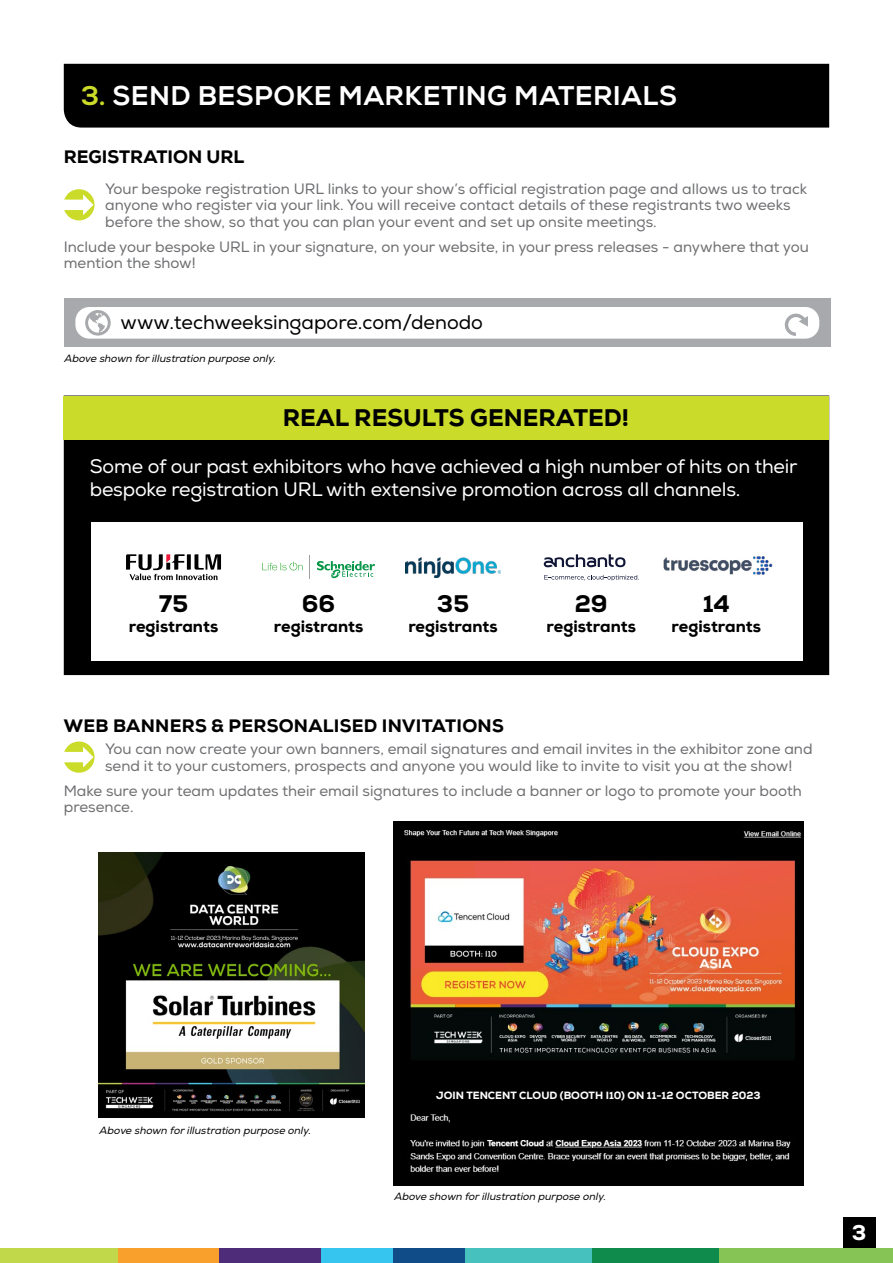
<style>
.page{position:relative;width:893px;height:1263px;background:#fff}
.page>*{position:absolute;margin:0;border:0;box-sizing:border-box;transform-origin:0 0}
.t1{font:800 27px "Nexa";letter-spacing:.01em;color:#fff}
.t2{font:800 24px "Nexa";color:#000}
.t3{font:800 21.3px "Nexa";color:#fff}
.t4{font:19.65px "Nexa";color:#000}
.t5{font:19.5px/23.4px "Nexa";letter-spacing:-.01em;color:#fff}
.t6{font:800 18px "Nexa";letter-spacing:.015em;color:#000}
.t7{font:800 16.5px "Nexa";color:#000}
.t8{font:15px/16.5px "Nexa";color:#6d6e71}
.t9{font:italic 10.5px "Nexa";color:#000}
.t10{font:800 10.5px "Nexa";color:#fff}
.s1{color:#cbdb2a}
</style>
<div class="page">
<div style="left:65px;top:396px;width:763px;height:278px;background:#000"></div>
<div style="left:64px;top:395px;width:765px;height:280px;border:2px solid #000"></div>
<div style="left:91px;top:522px;width:711px;height:138px;background:#fff"></div>
<div style="left:64px;top:396px;width:765px;height:43px;background:#cbdb2a"></div>
<svg style="left:64px;top:189px;width:31px;height:31px"></svg>
<div style="left:843px;top:1216px;width:32px;height:32px;background:#000"></div>
<div style="left:64px;top:298px;width:766px;height:49px;background:#a7a9ac"></div>
<div style="left:75px;top:307px;width:744px;height:32px;background:#fff;border-radius:14px"></div>
<svg style="left:85px;top:310px;width:26px;height:26px"></svg>
<svg style="left:785px;top:314px;width:23px;height:22px"></svg>
<svg style="left:64px;top:741px;width:31px;height:32px"></svg>
<img style="left:99px;top:852px;width:265px;height:266px">
<img style="left:394px;top:821px;width:409px;height:365px">
<div style="left:64px;top:64px;width:765px;height:64px;background:#000"></div>
<div style="left:0;top:1248px;width:119px;height:15px;background:#c0d849"></div>
<div style="left:119px;top:1248px;width:101px;height:15px;background:#f99f2c"></div>
<div style="left:220px;top:1248px;width:101px;height:15px;background:#4e2c7a"></div>
<div style="left:321px;top:1248px;width:72px;height:15px;background:#36c5ee"></div>
<div style="left:393px;top:1248px;width:72px;height:15px;background:#104c88"></div>
<div style="left:465px;top:1248px;width:127px;height:15px;background:#47c1bd"></div>
<div style="left:592px;top:1248px;width:127px;height:15px;background:#0f8b4b"></div>
<div style="left:719px;top:1248px;width:174px;height:15px;background:#86c555"></div>
<svg style="left:126px;top:554px;width:95px;height:26px"></svg>
<svg style="left:262px;top:562px;width:41px;height:8px"></svg>
<svg style="left:317px;top:561px;width:58px;height:18px"></svg>
<img style="left:406px;top:557px;width:95px;height:20px">
<svg style="left:544px;top:554px;width:81px;height:14px"></svg>
<svg style="left:544px;top:575px;width:95px;height:5px"></svg>
<img style="left:663px;top:556px;width:110px;height:18px">
<div style="left:426px;top:1085px;width:345px;height:20px;background:#000"></div>
<h1 class="t1" style="left:81px;top:79px;width:598px"><span class="s1">3.</span> SEND BESPOKE MARKETING MATERIALS</h1>
<p class="t6" style="left:64px;top:145px;width:182px">REGISTRATION URL</p>
<p class="t8" style="left:105px;top:181px;width:703px">Your bespoke registration URL links to your show’s official registration page and allows us to track anyone who register via your link. You will receive contact details of these registrants two weeks before the show, so that you can plan your event and set up onsite meetings.</p>
<p class="t8" style="left:64px;top:239px;width:747px">Include your bespoke URL in your signature, on your website, in your press releases - anywhere that you mention the show!</p>
<h3 class="t4" style="left:121px;top:310px;width:364px">www.techweeksingapore.com/denodo</h3>
<p class="t9" style="left:64px;top:352px;width:216px">Above shown forillustration purpose only.</p>
<h2 class="t2" style="left:283px;top:402px;width:348px">REAL RESULTS GENERATED!</h2>
<h3 class="t5" style="left:90px;top:454px;width:709px">Some of our past exhibitors who have achieved a high number of hits on their bespoke registration URL with extensive promotion across all channels.</h3>
<h2 class="t2" style="left:159px;top:588px;width:31px">75</h2>
<p class="t7" style="left:129px;top:615px;width:91px">registrants</p>
<h2 class="t2" style="left:302px;top:588px;width:35px">66</h2>
<p class="t7" style="left:274px;top:615px;width:91px">registrants</p>
<h2 class="t2" style="left:437px;top:588px;width:34px">35</h2>
<p class="t7" style="left:408px;top:615px;width:91px">registrants</p>
<h2 class="t2" style="left:575px;top:588px;width:34px">29</h2>
<p class="t7" style="left:547px;top:615px;width:91px">registrants</p>
<h2 class="t2" style="left:703px;top:588px;width:29px">14</h2>
<p class="t7" style="left:672px;top:615px;width:91px">registrants</p>
<p class="t6" style="left:64px;top:715px;width:441px">WEB BANNERS &amp; PERSONALISED INVITATIONS</p>
<p class="t8" style="left:105px;top:741px;width:709px">You can now create your own banners, email signatures and email invites in the exhibitor zone and send it to your customers, prospects and anyone you would like to invite to visit you at the show!</p>
<p class="t8" style="left:64px;top:782px;width:739px">Make sure your team updates their email signatures to include a banner or logo to promote your booth presence.</p>
<p class="t9" style="left:99px;top:1124px;width:216px">Above shown forillustration purpose only.</p>
<p class="t10" style="left:436px;top:1088px;width:326px">JOIN TENCENT CLOUD (BOOTH I10) ON 11-12 OCTOBER 2023</p>
<p class="t9" style="left:394px;top:1190px;width:216px">Above shown forillustration purpose only.</p>
<h3 class="t3" style="left:852px;top:1219px;width:16px">3</h3>
</div>
